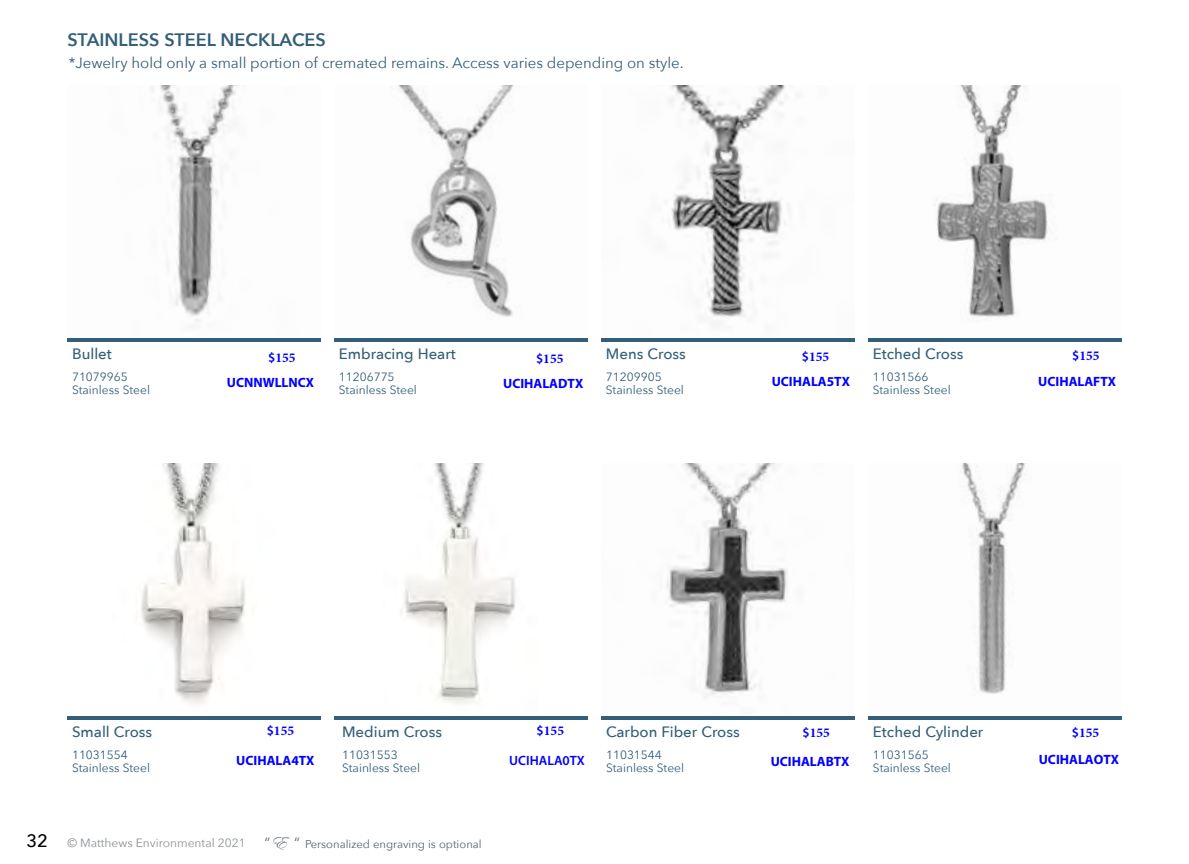
<style>
.page{position:relative;width:1189px;height:864px;background:#fff}
.page>*{position:absolute;margin:0;border:0;box-sizing:border-box;transform-origin:0 0}
.t1{font:600 18px "Avenir Next";color:#335f78}
.t2{font:500 15px "Avenir Next";color:#335f78}
.t3{font:15px "Avenir Next";color:#335f78}
.t4{font:700 13.5px "Myriad Pro";color:#00f}
.t5{font:700 13.5px "Minion Pro";color:#00f}
.t6{font:600 13.5px "Myriad Pro";color:#00f}
.t7{font:12px/12.8px "Avenir Next";color:#335f78}
.t8{font:12px "Avenir Next";color:#8d9297}
.t9{font:11.25px "Avenir Next";color:#57636a}
.s1{font-family:"Myriad Pro";font-weight:600}
.s2{font-weight:500;font-size:18px;color:#000}
.s3{font-size:15px}
.s4{font-family:"Edwardian Script ITC";font-size:18px}
</style>
<div class="page">
<img style="left:398px;top:85px;width:117px;height:232px">
<img style="left:151px;top:85px;width:88px;height:236px">
<hr style="left:68px;top:338px;width:253px;height:4px;background:#335f78">
<img style="left:401px;top:463px;width:115px;height:241px">
<img style="left:668px;top:85px;width:131px;height:240px">
<img style="left:666px;top:463px;width:122px;height:234px">
<img style="left:936px;top:85px;width:112px;height:232px">
<img style="left:960px;top:463px;width:65px;height:231px">
<hr style="left:334px;top:338px;width:253px;height:4px;background:#335f78">
<hr style="left:334px;top:716px;width:253px;height:4px;background:#335f78">
<hr style="left:601px;top:338px;width:253px;height:4px;background:#335f78">
<hr style="left:868px;top:338px;width:253px;height:4px;background:#335f78">
<hr style="left:601px;top:716px;width:253px;height:4px;background:#335f78">
<hr style="left:868px;top:716px;width:253px;height:4px;background:#335f78">
<img style="left:141px;top:463px;width:104px;height:241px">
<hr style="left:68px;top:716px;width:253px;height:4px;background:#335f78">
<h1 class="t1" style="left:68px;top:24px;width:260px">STAINLESS STEEL NECKLACES</h1>
<p class="t3" style="left:69px;top:50px;width:616px">*Jewelry hold only a small portion of cremated remains. Access varies depending on style.</p>
<p class="t2" style="left:72px;top:341px;width:41px">Bullet</p>
<p class="t7" style="left:72px;top:370px;width:79px">71079965<br>Stainless Steel</p>
<p class="t5" style="left:268px;top:349px;width:29px"><span class="s1">$</span>155</p>
<p class="t4" style="left:227px;top:374px;width:89px">UCNNWLLNCX</p>
<p class="t2" style="left:339px;top:341px;width:118px">Embracing Heart</p>
<p class="t7" style="left:339px;top:370px;width:79px">11206775<br>Stainless Steel</p>
<p class="t2" style="left:872px;top:341px;width:92px">Etched Cross</p>
<p class="t7" style="left:872px;top:370px;width:79px">11031566<br>Stainless Steel</p>
<p class="t2" style="left:605px;top:341px;width:81px">Mens Cross</p>
<p class="t7" style="left:605px;top:370px;width:79px">71209905<br>Stainless Steel</p>
<p class="t5" style="left:801px;top:347px;width:29px"><span class="s1">$</span>155</p>
<p class="t5" style="left:1071px;top:346px;width:29px"><span class="s1">$</span>155</p>
<p class="t4" style="left:1037px;top:372px;width:79px">UCIHALAFTX</p>
<p class="t5" style="left:536px;top:349px;width:29px"><span class="s1">$</span>155</p>
<p class="t4" style="left:503px;top:375px;width:82px">UCIHALADTX</p>
<p class="t4" style="left:771px;top:373px;width:80px">UCIHALA5TX</p>
<p class="t2" style="left:72px;top:719px;width:82px">Small Cross</p>
<p class="t7" style="left:72px;top:748px;width:79px">11031554<br>Stainless Steel</p>
<p class="t5" style="left:536px;top:721px;width:29px"><span class="s1">$</span>155</p>
<p class="t5" style="left:802px;top:723px;width:29px"><span class="s1">$</span>155</p>
<p class="t4" style="left:770px;top:753px;width:80px">UCIHALABTX</p>
<p class="t5" style="left:267px;top:721px;width:29px"><span class="s1">$</span>155</p>
<p class="t4" style="left:236px;top:752px;width:80px">UCIHALA4TX</p>
<p class="t6" style="left:509px;top:752px;width:77px">UCIHALA0TX</p>
<p class="t2" style="left:342px;top:719px;width:101px">Medium Cross</p>
<p class="t7" style="left:342px;top:748px;width:79px">11031553<br>Stainless Steel</p>
<p class="t2" style="left:606px;top:719px;width:135px">Carbon Fiber Cross</p>
<p class="t7" style="left:606px;top:748px;width:79px">11031544<br>Stainless Steel</p>
<p class="t2" style="left:872px;top:719px;width:112px">Etched Cylinder</p>
<p class="t7" style="left:872px;top:748px;width:79px">11031565<br>Stainless Steel</p>
<p class="t5" style="left:1071px;top:723px;width:29px"><span class="s1">$</span>155</p>
<p class="t4" style="left:1038px;top:751px;width:82px">UCIHALAOTX</p>
<p class="t8" style="left:26px;top:833px;width:221px"><span class="s2">32</span> © Matthews Environmental 2021</p>
<p class="t9" style="left:264px;top:834px;width:219px"><span class="s3">“</span><span class="s4">E</span> <span class="s3">“</span> Personalized engraving is optional</p>
</div>
